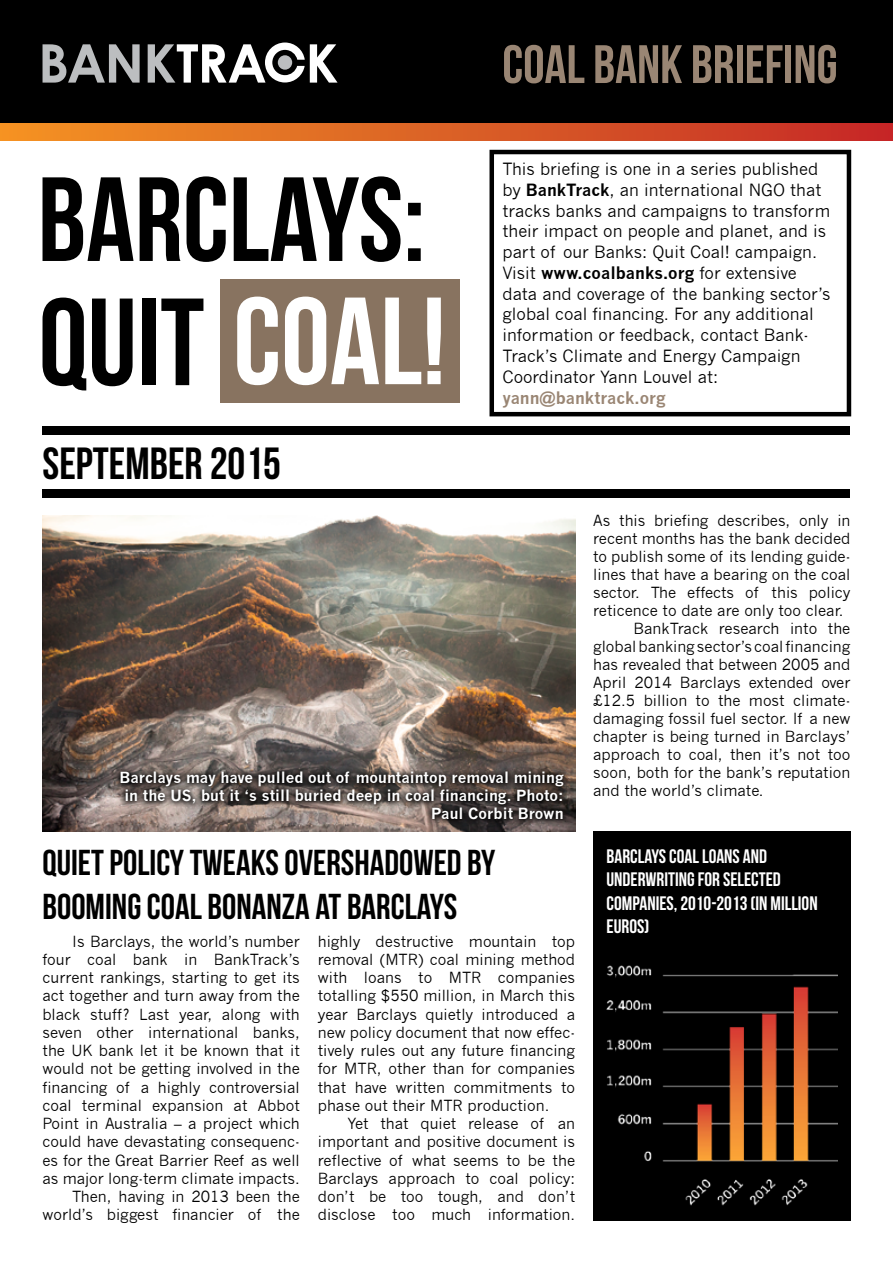
<style>
.page{position:relative;width:893px;height:1263px;background:#fff}
.page>*{position:absolute;margin:0;border:0;box-sizing:border-box;transform-origin:0 0}
.t1{font:54px "Bebas Neue";color:#9a8674}
.t2{font:45px "Bebas Neue";color:#000}
.t3{font:36px/43.2px "Bebas Neue";color:#000}
.t4{font:19.5px/23.4px "Bebas Neue";color:#fff}
.t5{font:16.5px/20.7px "News Gothic";color:#000}
.t6{font:700 16.5px "News Gothic";color:#9a8674}
.t7{font:15px/18.3px "News Gothic";color:#000;text-align:justify}
.t8{font:700 15px/18px "News Gothic";color:#fff;text-align:right}
.s1{font-weight:700}
</style>
<div class="page">
<div style="left:0;top:0;width:893px;height:125px;background:#000"></div>
<svg style="left:43px;top:43px;width:295px;height:40px"></svg>
<div style="left:278px;top:55px;width:14px;height:15px;background:#bcbec0;border-radius:50%"></div>
<div style="left:0;top:124px;width:893px;height:16px;background:linear-gradient(to right,#f39423,#c42a27)"></div>
<div style="left:43px;top:426px;width:807px;height:9px;background:#000"></div>
<div style="left:43px;top:489px;width:807px;height:8px;background:#000"></div>
<div style="left:489px;top:150px;width:362px;height:266px;border:4px solid #000"></div>
<div style="left:593px;top:831px;width:257px;height:389px;background:#000"></div>
<svg style="left:43px;top:298px;width:43px;height:92px"></svg>
<svg style="left:92px;top:299px;width:41px;height:87px"></svg>
<div style="left:142px;top:299px;width:13px;height:86px;background:#000"></div>
<svg style="left:161px;top:299px;width:42px;height:86px"></svg>
<div style="left:220px;top:279px;width:239px;height:124px;background:#887360"></div>
<svg style="left:237px;top:297px;width:41px;height:88px"></svg>
<svg style="left:285px;top:297px;width:94px;height:88px"></svg>
<svg style="left:385px;top:298px;width:36px;height:86px"></svg>
<svg style="left:427px;top:298px;width:14px;height:86px"></svg>
<svg style="left:43px;top:177px;width:91px;height:84px"></svg>
<svg style="left:140px;top:177px;width:40px;height:84px"></svg>
<svg style="left:187px;top:176px;width:39px;height:86px"></svg>
<svg style="left:234px;top:176px;width:167px;height:86px"></svg>
<svg style="left:408px;top:203px;width:13px;height:58px"></svg>
<img style="left:43px;top:515px;width:532px;height:316px">
<svg style="left:113px;top:766px;width:457px;height:60px;background:#5a504b"></svg>
<img style="left:606px;top:965px;width:231px;height:241px">
<h1 class="t1" style="left:502px;top:35px;width:337px">COAL BANK BRIEFING</h1>
<h2 class="t2" style="left:43px;top:438px;width:240px">SEPTEMBER 2015</h2>
<p class="t5" style="left:502px;top:159px;width:330px">This briefing is one in a series published by <span class="s1">BankTrack</span>, an international NGO that tracks banks and campaigns to transform their impact on people and planet, and is part of our Banks: Quit Coal! campaign.<br>Visit <span class="s1">www.coalbanks.org</span> for extensive data and coverage of the banking sector’s global coal financing. For any additional information or feedback, contact Bank-Track’s Climate and Energy Campaign Coordinator Yann Louvel at:</p>
<p class="t6" style="left:502px;top:387px;width:165px">yann@banktrack.org</p>
<p class="t8" style="left:120px;top:768px;width:445px">Barclays may have pulled out of mountaintop removal mining in the US, but it ‘s still buried deep in coal financing. Photo:<br>Paul Corbit Brown</p>
<p class="t7" style="left:593px;top:512px;width:259px">As this briefing describes, only in</p>
<p class="t7" style="left:593px;top:530px;width:259px">recent months has the bank decided</p>
<p class="t7" style="left:593px;top:548px;width:259px">to publish some of its lending guide-</p>
<p class="t7" style="left:593px;top:566px;width:259px">lines that have a bearing on the coal</p>
<p class="t7" style="left:593px;top:584px;width:259px">sector. The effects of this policy</p>
<p class="t7" style="left:593px;top:602px;width:252px">reticence to date are only too clear.</p>
<p class="t7" style="left:633px;top:620px;width:218px">BankTrack research into the</p>
<p class="t7" style="left:593px;top:638px;width:259px">global banking sector’s coal financing</p>
<p class="t7" style="left:593px;top:656px;width:259px">has revealed that between 2005 and</p>
<p class="t7" style="left:593px;top:674px;width:259px">April 2014 Barclays extended over</p>
<p class="t7" style="left:593px;top:692px;width:259px">£12.5 billion to the most climate-</p>
<p class="t7" style="left:593px;top:710px;width:259px">damaging fossil fuel sector. If a new</p>
<p class="t7" style="left:593px;top:728px;width:259px">chapter is being turned in Barclays’</p>
<p class="t7" style="left:593px;top:746px;width:259px">approach to coal, then it’s not too</p>
<p class="t7" style="left:593px;top:764px;width:259px">soon, both for the bank’s reputation</p>
<p class="t7" style="left:593px;top:782px;width:172px">and the world’s climate.</p>
<h3 class="t3" style="left:43px;top:841px;width:454px">QUIET POLICY TWEAKS OVERSHADOWED BY<br>BOOMING COAL BONANZA AT BARCLAYS</h3>
<h3 class="t4" style="left:606px;top:844px;width:213px">BARCLAYS COAL LOANS AND<br>UNDERWRITING FOR SELECTED<br>COMPANIES, 2010-2013 (IN MILLION<br>EUROS)</h3>
<p class="t7" style="left:43px;top:932px;width:259px;text-align:right">Is Barclays, the world’s number four coal bank in BankTrack’s current rankings, starting to get its act together and turn away from the black stuff? Last year, along with seven other international banks, the UK bank let it be known that it would not be getting involved in the financing of a highly controversial coal terminal expansion at Abbot Point in Australia – a project which could have devastating consequenc&shy;es for the Great Barrier Reef as well as major long-term climate impacts.<br>Then, having in 2013 been the world’s biggest financier of the</p>
<p class="t7" style="left:318px;top:932px;width:259px">highly destructive mountain top removal (MTR) coal mining method with loans to MTR companies totalling $550 million, in March this year Barclays quietly introduced a new policy document that now effec&shy;tively rules out any future financing for MTR, other than for companies that have written commitments to phase out their MTR production.</p>
<p class="t7" style="left:318px;top:1114px;width:259px;text-indent:30px">Yet that quiet release of an important and positive document is reflective of what seems to be the Barclays approach to coal policy: don’t be too tough, and don’t disclose too much information.</p>
</div>
